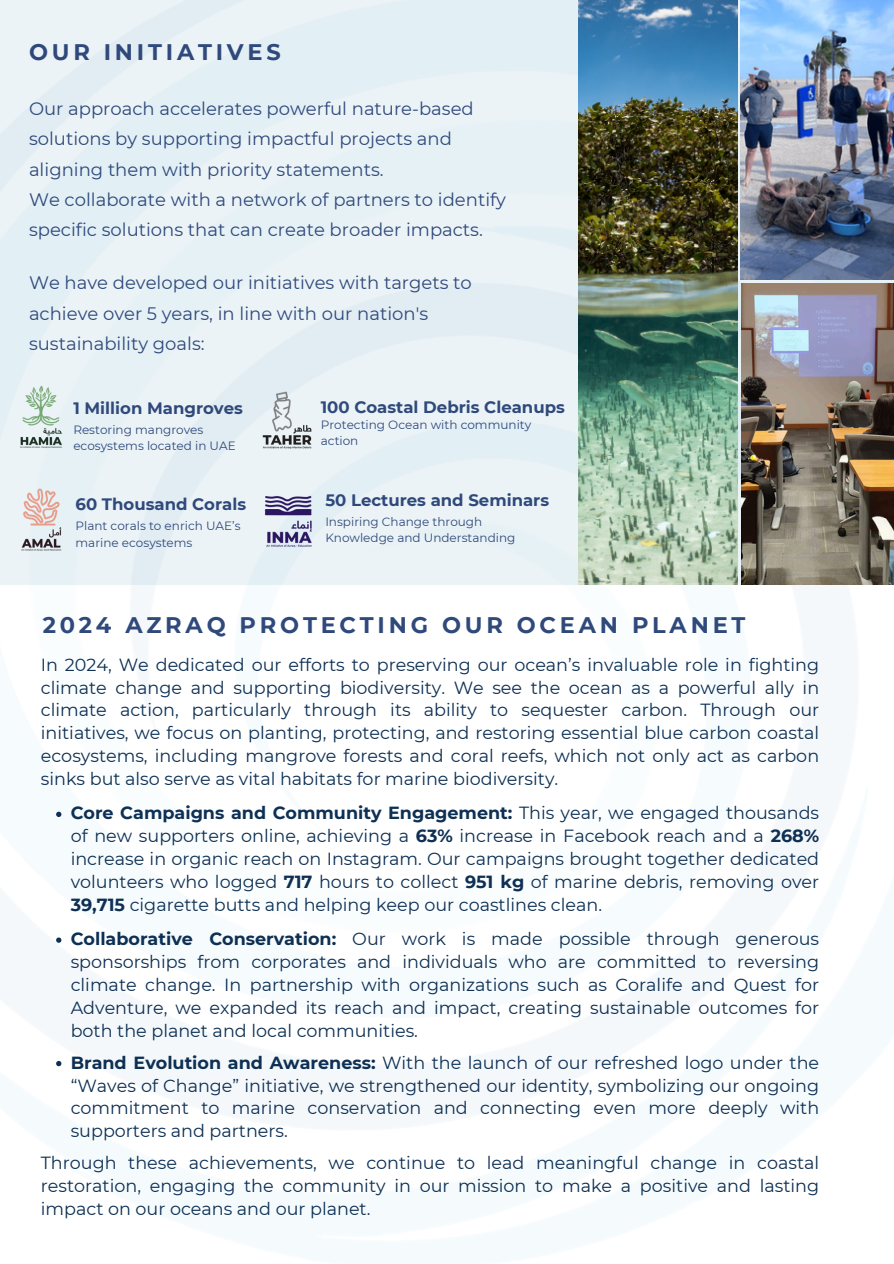
<style>
.page{position:relative;width:894px;height:1264px;background:#fff}
.page>*{position:absolute;margin:0;border:0;box-sizing:border-box;transform-origin:0 0}
.t1{font:700 22.5px "Montserrat";letter-spacing:.17em;color:#2f497b}
.t2{font:18px/30.3px "Montserrat";color:#2f497b}
.t3{font:17.55px/23px "Montserrat";color:#0d3054;text-align:justify}
.t4{font:700 16.5px "Montserrat";color:#2f497b}
.t5{font:12px/16px "Montserrat";color:#2f497b}
.s1{font-weight:700}
</style>
<div class="page">
<div style="left:0;top:0;width:893px;height:584px;background:#ebf3f7"></div>
<img style="left:741px;top:283px;width:151px;height:301px">
<img style="left:740px;top:0;width:153px;height:279px">
<img style="left:578px;top:0;width:159px;height:584px">
<img style="left:20px;top:385px;width:43px;height:63px">
<img style="left:21px;top:488px;width:41px;height:63px">
<img style="left:262px;top:391px;width:50px;height:58px">
<img style="left:264px;top:495px;width:48px;height:53px">
<svg style="left:56px;top:811px;width:5px;height:6px"></svg>
<svg style="left:56px;top:937px;width:5px;height:5px"></svg>
<svg style="left:56px;top:1061px;width:5px;height:5px"></svg>
<h1 class="t1" style="left:29px;top:38px;width:253px">OUR INITIATIVES</h1>
<p class="t2" style="left:29px;top:93px;width:478px">Our approach accelerates powerful nature-based solutions by supporting impactful projects and aligning them with priority statements.<br>We collaborate with a network of partners to identify specific solutions that can create broader impacts.</p>
<p class="t2" style="left:29px;top:268px;width:444px">We have developed our initiatives with targets to achieve over 5 years, in line with our nation's sustainability goals:</p>
<h2 class="t4" style="left:73px;top:398px;width:171px">1 Million Mangroves</h2>
<h2 class="t5" style="left:73px;top:421px;width:164px">Restoring mangroves ecosystems located in UAE</h2>
<p class="t4" style="left:75px;top:494px;width:172px">60 Thousand Corals</p>
<p class="t5" style="left:75px;top:518px;width:167px">Plant corals to enrich UAE’s marine ecosystems</p>
<p class="t4" style="left:321px;top:397px;width:245px">100 Coastal Debris Cleanups</p>
<p class="t5" style="left:321px;top:417px;width:212px">Protecting Ocean with community action</p>
<p class="t4" style="left:325px;top:490px;width:225px">50 Lectures and Seminars</p>
<p class="t5" style="left:325px;top:513px;width:191px">Inspiring Change through<br>Knowledge and Understanding</p>
<p class="t1" style="left:43px;top:611px;width:704px">2024 AZRAQ PROTECTING OUR OCEAN PLANET</p>
<p class="t3" style="left:41px;top:653px;width:779px">In 2024, We dedicated our efforts to preserving our ocean’s invaluable role in fighting climate change and supporting biodiversity. We see the ocean as a powerful ally in climate action, particularly through its ability to sequester carbon. Through our initiatives, we focus on planting, protecting, and restoring essential blue carbon coastal ecosystems, including mangrove forests and coral reefs, which not only act as carbon sinks but also serve as vital habitats for marine biodiversity.</p>
<p class="t3" style="left:71px;top:801px;width:749px"><span class="s1">Core Campaigns and Community Engagement:</span> This year, we engaged thousands of new supporters online, achieving a <span class="s1">63%</span> increase in Facebook reach and a <span class="s1">268% </span>increase in organic reach on Instagram. Our campaigns brought together dedicated volunteers who logged <span class="s1">717</span> hours to collect <span class="s1">951 kg</span> of marine debris, removing over <span class="s1">39,715</span> cigarette butts and helping keep our coastlines clean.</p>
<p class="t3" style="left:71px;top:927px;width:749px"><span class="s1">Collaborative Conservation:</span> Our work is made possible through generous sponsorships from corporates and individuals who are committed to reversing climate change. In partnership with organizations such as Coralife and Quest for Adventure, we expanded its reach and impact, creating sustainable outcomes for both the planet and local communities.</p>
<p class="t3" style="left:71px;top:1050px;width:749px"><span class="s1">Brand Evolution and Awareness:</span> With the launch of our refreshed logo under the “Waves of Change” initiative, we strengthened our identity, symbolizing our ongoing commitment to marine conservation and connecting even more deeply with supporters and partners.</p>
<p class="t3" style="left:41px;top:1151px;width:779px">Through these achievements, we continue to lead meaningful change in coastal restoration, engaging the community in our mission to make a positive and lasting impact on our oceans and our planet.</p>
</div>
